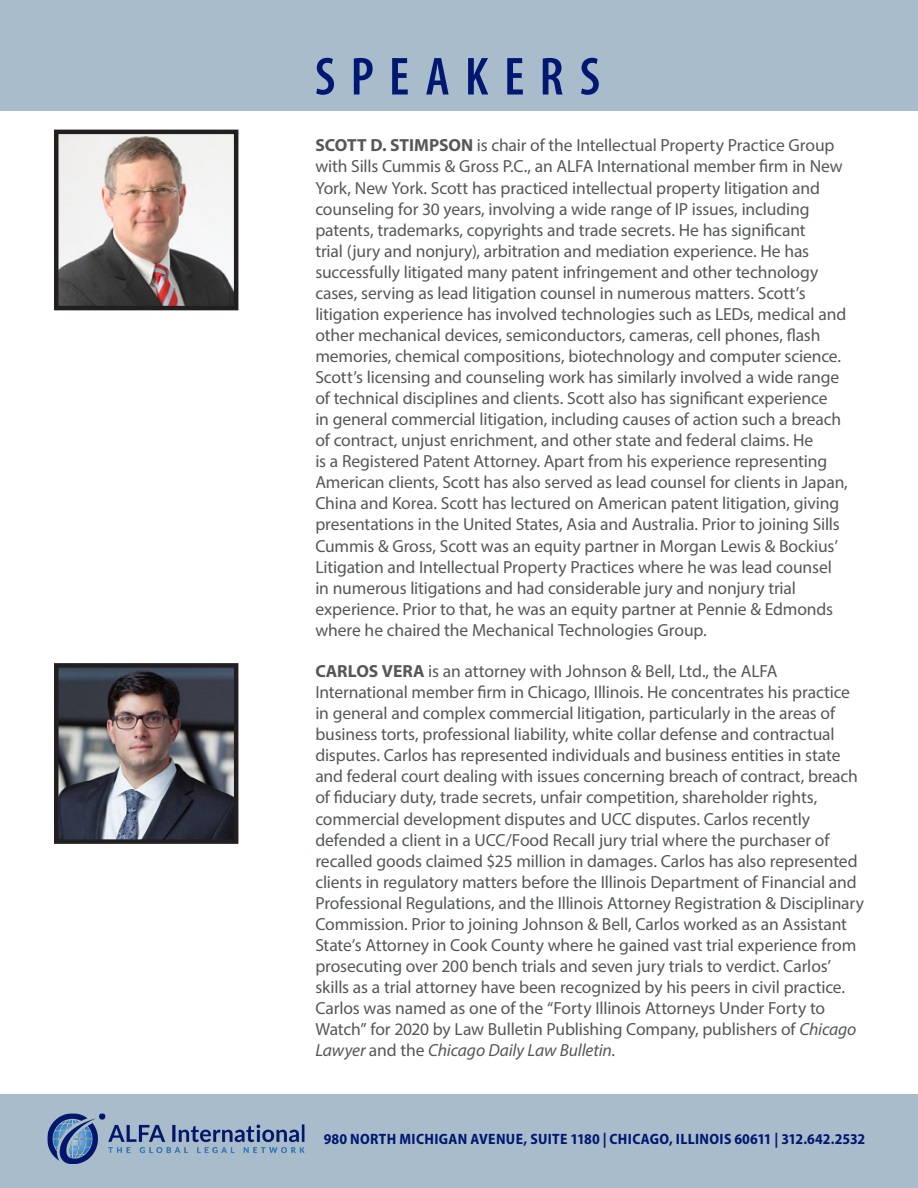
<style>
.page{position:relative;width:918px;height:1188px;background:#fff}
.page>*{position:absolute;margin:0;border:0;box-sizing:border-box;transform-origin:0 0}
.Body_Text{font:600 condensed 54px "Myriad Pro";letter-spacing:.285em;color:#001871}
.Body_Text-2{font:17.55px/21px "Myriad Pro";letter-spacing:-.01em;color:#54585a}
.t1{font:700 semi-condensed 15px "Myriad Pro";letter-spacing:.02em;color:#001871}
.s1{font-weight:700}
.s2{font-style:italic}
</style>
<div class="page">
<div style="left:0;top:1094px;width:918px;height:94px;background:#a9bccb"></div>
<div style="left:0;top:0;width:918px;height:110px;background:#a9bccb"></div>
<img style="left:48px;top:1113px;width:257px;height:51px">
<img style="left:59px;top:135px;width:174px;height:170px">
<div style="left:54px;top:130px;width:184px;height:180px;border:4px solid #231f20"></div>
<img style="left:59px;top:668px;width:174px;height:171px">
<div style="left:54px;top:663px;width:184px;height:181px;border:4px solid #231f20"></div>
<p class="Body_Text" style="left:315px;top:43px;width:287px">SPEAKERS</p>
<p class="Body_Text-2" style="left:315px;top:135px;width:534px"><span class="s1">SCOTT D. STIMPSON</span> is chair of the Intellectual Property Practice Group with Sills Cummis &amp; Gross P.C., an ALFA International member firm in New York, New York. Scott has practiced intellectual property litigation and counseling for 30 years, involving a wide range of IP issues, including patents, trademarks, copyrights and trade secrets. He has significant<br>trial (jury and nonjury), arbitration and mediation experience. He has successfully litigated many patent infringement and other technology cases, serving as lead litigation counsel in numerous matters. Scott’s litigation experience has involved technologies such as LEDs, medical and other mechanical devices, semiconductors, cameras, cell phones, flash memories, chemical compositions, biotechnology and computer science.<br>Scott’s licensing and counseling work has similarly involved a wide range of technical disciplines and clients. Scott also has significant experience<br>in general commercial litigation, including causes of action such a breach of contract, unjust enrichment, and other state and federal claims. He<br>is a Registered Patent Attorney. Apart from his experience representing American clients, Scott has also served as lead counsel for clients in Japan, China and Korea. Scott has lectured on American patent litigation, giving presentations in the United States, Asia and Australia. Prior to joining Sills Cummis &amp; Gross, Scott was an equity partner in Morgan Lewis &amp; Bockius’ Litigation and Intellectual Property Practices where he was lead counsel in numerous litigations and had considerable jury and nonjury trial experience. Prior to that, he was an equity partner at Pennie &amp; Edmonds where he chaired the Mechanical Technologies Group.</p>
<p class="Body_Text-2" style="left:315px;top:660px;width:550px"><span class="s1">CARLOS VERA</span> is an attorney with Johnson &amp; Bell, Ltd., the ALFA International member firm in Chicago, Illinois. He concentrates his practice in general and complex commercial litigation, particularly in the areas of business torts, professional liability, white collar defense and contractual disputes. Carlos has represented individuals and business entities in state and federal court dealing with issues concerning breach of contract, breach of fiduciary duty, trade secrets, unfair competition, shareholder rights, commercial development disputes and UCC disputes. Carlos recently defended a client in a UCC/Food Recall jury trial where the purchaser of recalled goods claimed $25 million in damages. Carlos has also represented clients in regulatory matters before the Illinois Department of Financial and Professional Regulations, and the Illinois Attorney Registration &amp; Disciplinary Commission. Prior to joining Johnson &amp; Bell, Carlos worked as an Assistant State’s Attorney in Cook County where he gained vast trial experience from prosecuting over 200 bench trials and seven jury trials to verdict. Carlos’ skills as a trial attorney have been recognized by his peers in civil practice.<br>Carlos was named as one of the “Forty Illinois Attorneys Under Forty to Watch” for 2020 by Law Bulletin Publishing Company, publishers of <span class="s2">Chicago Lawyer</span> and the <span class="s2">Chicago Daily Law Bulletin</span>.</p>
<p class="t1" style="left:324px;top:1130px;width:543px">980 NORTH MICHIGAN AVENUE, SUITE 1180 | CHICAGO, ILLINOIS 60611 | 312.642.2532</p>
</div>
